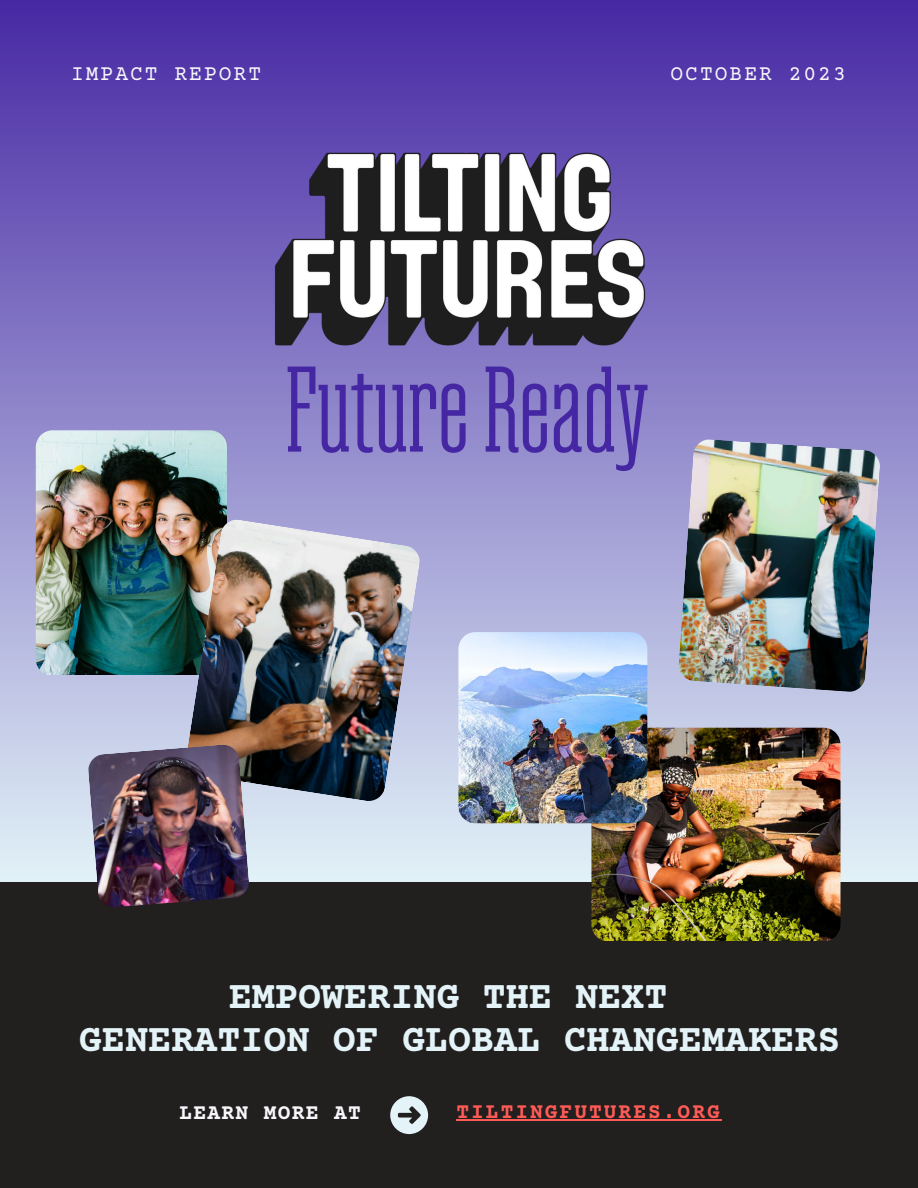
<style>
.page{position:relative;width:918px;height:1188px;background:#fff}
.page>*{position:absolute;margin:0;border:0;box-sizing:border-box;transform-origin:0 0}
.t1{font:121.5px "Magno Serif";color:#4627a3}
.t2{font:700 38.55px "Courier Prime";color:#e3f3f8}
.t3{font:21.3px "Courier Prime";letter-spacing:.095em;color:#f7f6fb}
.t4{font:700 21.3px "Courier Prime";letter-spacing:.095em;color:#ff5b56}
.t5{font:700 21.3px "Courier Prime";letter-spacing:.06em;color:#f7f6fb}
</style>
<div class="page">
<div style="left:0;top:881px;width:918px;height:307px;background:#221f1f"></div>
<div style="left:0;top:0;width:918px;height:881px;background:linear-gradient(to bottom,#4728a4,#e2f1f7)"></div>
<img style="left:238px;top:124px;width:444px;height:249px">
<img style="left:591px;top:728px;width:249px;height:213px">
<img style="left:36px;top:430px;width:191px;height:245px">
<img style="left:678px;top:439px;width:203px;height:253px">
<img style="left:458px;top:632px;width:189px;height:191px;border-radius:17px">
<img style="left:186px;top:519px;width:234px;height:283px">
<img style="left:88px;top:744px;width:161px;height:163px">
<svg style="left:390px;top:1096px;width:38px;height:38px"></svg>
<hr style="left:456px;top:1120px;width:266px;height:1px;background:#ff5b56">
<p class="t3" style="left:71px;top:64px;width:192px">IMPACT REPORT</p>
<p class="t3" style="left:670px;top:64px;width:177px">OCTOBER 2023</p>
<p class="t1" style="left:286px;top:346px;width:365px">FutureReady</p>
<p class="t2" style="left:229px;top:977px;width:440px">EMPOWERING THE NEXT</p>
<h1 class="t2" style="left:79px;top:1021px;width:763px">GENERATION OF GLOBAL CHANGEMAKERS</h1>
<h3 class="t5" style="left:179px;top:1102px;width:183px">LEARN MORE AT</h3>
<p class="t4" style="left:456px;top:1102px;width:265px">TILTINGFUTURES.ORG</p>
</div>
